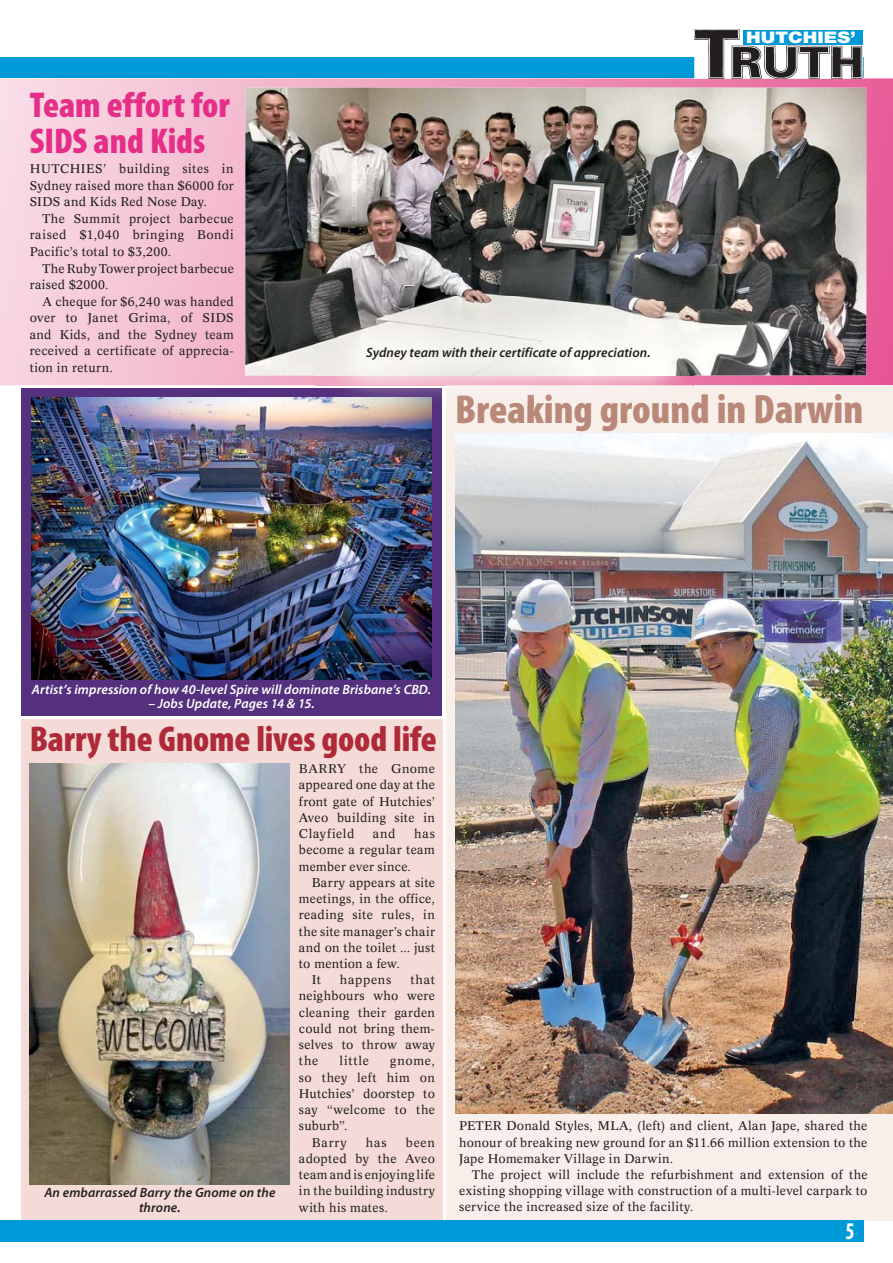
<style>
.page{position:relative;width:893px;height:1263px;background:#fff}
.page>*{position:absolute;margin:0;border:0;box-sizing:border-box;transform-origin:0 0}
.t1{font:900 condensed 41.25px "Myriad Pro";color:#b98879}
.t2{font:900 condensed 36px "Myriad Pro";letter-spacing:-.005em;color:#af2a38}
.t3{font:900 condensed 36px/36px "Myriad Pro";color:#e52e88}
.t4{font:700 condensed 24px "Myriad Pro";color:#fff;scale:.9 1}
.t5{font:900 15.9px "Helvetica Neue";color:#fff;scale:1.2 1}
.t6{font:italic 600 13.5px "Myriad Pro";letter-spacing:.01em;color:#fff}
.t7{font:italic 600 13.5px/15px "Myriad Pro";letter-spacing:.01em;color:#231f20;text-align:center}
.t8{font:12.3px/16.2px "Concorde";letter-spacing:.025em;color:#231f20;text-align:justify}
.t9{font:12.3px "Concorde";letter-spacing:.055em;color:#231f20}
</style>
<div class="page">
<div style="left:21px;top:388px;width:421px;height:328px;background:#54307e"></div>
<svg style="left:0;top:78px;width:893px;height:307px;background:#f3b9cf"></svg>
<div style="left:0;top:58px;width:863px;height:20px;background:#0099d8"></div>
<div style="left:446px;top:385px;width:447px;height:835px;background:#f8efea"></div>
<div style="left:21px;top:720px;width:421px;height:500px;background:#f4dbd7"></div>
<div style="left:0;top:1220px;width:863px;height:22px;background:#0099d8"></div>
<img style="left:694px;top:30px;width:169px;height:49px">
<div style="left:743px;top:30px;width:119px;height:14px;background:#0099d8"></div>
<img style="left:455px;top:434px;width:438px;height:680px">
<img style="left:245px;top:88px;width:621px;height:287px">
<img style="left:315px;top:296px;width:378px;height:90px">
<img style="left:347px;top:388px;width:95px;height:9px">
<img style="left:446px;top:385px;width:247px;height:1px">
<img style="left:668px;top:402px;width:20px;height:4px">
<img style="left:457px;top:394px;width:211px;height:12px">
<img style="left:30px;top:763px;width:259px;height:421px">
<img style="left:31px;top:397px;width:401px;height:283px">
<h2 class="t3" style="left:30px;top:91px;width:202px">Team effort for<br>SIDS and Kids</h2>
<p class="t8" style="left:30px;top:162px;width:206px">HUTCHIES’ building sites in Sydney raised more than $6000 for SIDS and Kids Red Nose Day.</p>
<p class="t8" style="left:30px;top:211px;width:206px;text-indent:13px">The Summit project barbecue raised $1,040 bringing Bondi Pacific’s total to $3,200.</p>
<p class="t8" style="left:30px;top:261px;width:206px;text-indent:13px">The Ruby Tower project barbecue raised $2000.</p>
<p class="t8" style="left:30px;top:294px;width:206px;text-indent:13px">A cheque for $6,240 was handed over to Janet Grima, of SIDS and Kids, and the Sydney team received a certificate of apprecia&shy;tion in return.</p>
<p class="t5" style="left:746px;top:31px;width:93px">HUTCHIES’</p>
<p class="t7" style="left:366px;top:347px;width:286px">Sydney team with their certificate of appreciation.</p>
<h1 class="t1" style="left:455px;top:394px;width:410px">Breaking ground in Darwin</h1>
<p class="t6" style="left:32px;top:684px;width:401px">Artist’s impression of how 40-level Spire will dominate Brisbane’s CBD.</p>
<p class="t6" style="left:148px;top:698px;width:168px">– Jobs Update, Pages 14 &amp; 15.</p>
<h2 class="t2" style="left:30px;top:726px;width:408px">Barry the Gnome lives good life</h2>
<p class="t8" style="left:299px;top:762px;width:138px">BARRY the Gnome appeared one day at the front gate of Hutchies’ Aveo building site in Clayfield</p>
<p class="t8" style="left:299px;top:827px;width:138px;text-indent:115px">has become a regular team member ever since.</p>
<p class="t8" style="left:312px;top:875px;width:125px">Barry appears at site</p>
<p class="t8" style="left:299px;top:892px;width:138px">meetings, in the office,</p>
<p class="t8" style="left:299px;top:908px;width:138px">reading site rules, in</p>
<p class="t8" style="left:299px;top:924px;width:138px">the site manager’s chair</p>
<p class="t8" style="left:299px;top:940px;width:138px">and on the toilet ... just</p>
<p class="t8" style="left:299px;top:957px;width:102px">to mention a few.</p>
<p class="t8" style="left:312px;top:973px;width:11px">It</p>
<p class="t9" style="left:340px;top:975px;width:53px">happens</p>
<p class="t8" style="left:373px;top:827px;width:24px">and</p>
<p class="t8" style="left:299px;top:973px;width:138px;text-indent:112px">that neighbours who were cleaning their garden could not bring them&shy;selves to throw away the</p>
<p class="t8" style="left:339px;top:1054px;width:31px">little</p>
<p class="t8" style="left:390px;top:1054px;width:46px">gnome,</p>
<p class="t8" style="left:299px;top:1070px;width:138px">so they left him on</p>
<p class="t8" style="left:299px;top:1087px;width:138px">Hutchies’ doorstep to</p>
<p class="t8" style="left:299px;top:1103px;width:138px">say “welcome to the</p>
<p class="t8" style="left:299px;top:1119px;width:50px">suburb”.</p>
<p class="t8" style="left:312px;top:1135px;width:37px">Barry</p>
<p class="t8" style="left:366px;top:1135px;width:22px">has</p>
<p class="t8" style="left:299px;top:1135px;width:138px;text-indent:107px">been adopted by the Aveo team and is enjoying life in the building industry with his mates.</p>
<p class="t7" style="left:44px;top:1187px;width:232px">An embarrassed Barry the Gnome on the throne.</p>
<p class="t8" style="left:459px;top:1119px;width:410px">PETER Donald Styles, MLA, (left) and client, Alan Jape, shared the honour of breaking new ground for an $11.66 million extension to the Jape Homemaker Village in Darwin.</p>
<p class="t8" style="left:459px;top:1167px;width:410px;text-indent:13px">The project will include the refurbishment and extension of the existing shopping village with construction of a multi-level carpark to service the increased size of the facility.</p>
<h3 class="t4" style="left:845px;top:1222px;width:12px">5</h3>
</div>
